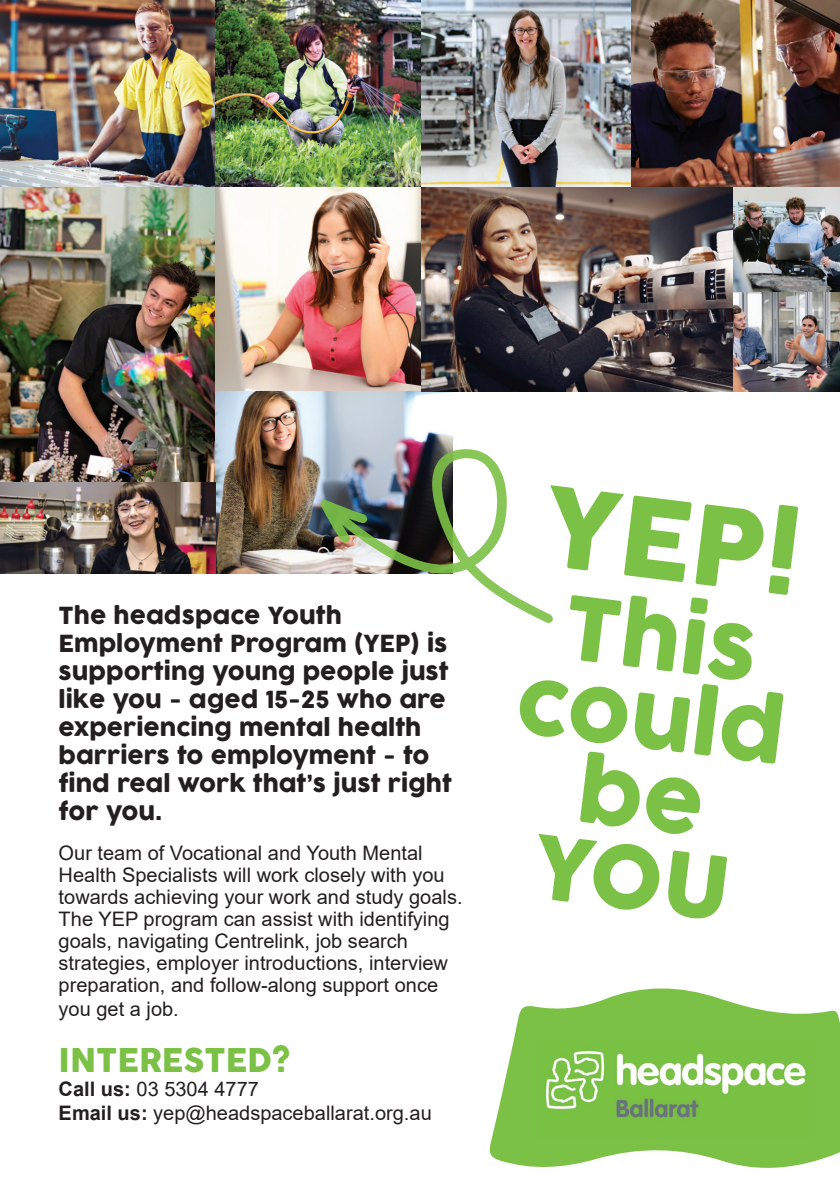
<style>
.page{position:relative;width:840px;height:1191px;background:#fff}
.page>*{position:absolute;margin:0;border:0;box-sizing:border-box;transform-origin:0 0}
.t1{font:108px "COCOGOOSE";color:#7bc145}
.t2{font:86px/80.4px "COCOGOOSE";color:#7bc145;text-align:center}
.t3{font:32px "COCOGOOSE";color:#7bc145}
.t4{font:23px/28px "COCOGOOSE";color:#231f20}
.t5{font:20px/22px "Arial";color:#231f20}
.s1{font-weight:700}
</style>
<div class="page">
<img style="left:0;top:0;width:421px;height:187px">
<img style="left:0;top:187px;width:215px;height:295px">
<img style="left:421px;top:0;width:418px;height:187px">
<img style="left:215px;top:187px;width:206px;height:204px">
<img style="left:215px;top:391px;width:237px;height:183px">
<img style="left:421px;top:187px;width:312px;height:204px">
<img style="left:733px;top:187px;width:106px;height:204px">
<img style="left:0;top:482px;width:215px;height:92px">
<svg style="left:489px;top:988px;width:350px;height:180px;fill:#7bc145"></svg>
<img style="left:539px;top:1042px;width:270px;height:95px">
<img style="left:318px;top:447px;width:235px;height:176px">
<p class="t4" style="left:59px;top:601px;width:394px">The headspace Youth<br>Employment Program (YEP) is supporting young people just like you - aged 15-25 who are experiencing mental health barriers to employment - to find real work that’s just right for you.</p>
<p class="t5" style="left:59px;top:841px;width:405px">Our team of Vocational and Youth Mental Health Specialists will work closely with you towards achieving your work and study goals.<br>The YEP program can assist with identifying goals, navigating Centrelink, job search strategies, employer introductions, interview preparation, and follow-along support once</p>
<p class="t5" style="left:59px;top:997px;width:122px">you get a job.</p>
<h3 class="t3" style="left:59px;top:1036px;width:233px">INTERESTED?</h3>
<p class="t5" style="left:59px;top:1076px;width:374px;line-height:24px"><span class="s1">Call us:</span> 03 5304 4777<br><span class="s1">Email us:</span> yep@headspaceballarat.org.au</p>
<h1 class="t1" style="left:554px;top:445px;width:260px;rotate:7deg">YEP!</h1>
<h2 class="t2" style="left:531px;top:583px;width:271px;rotate:7deg">This could be<br>YOU</h2>
</div>
